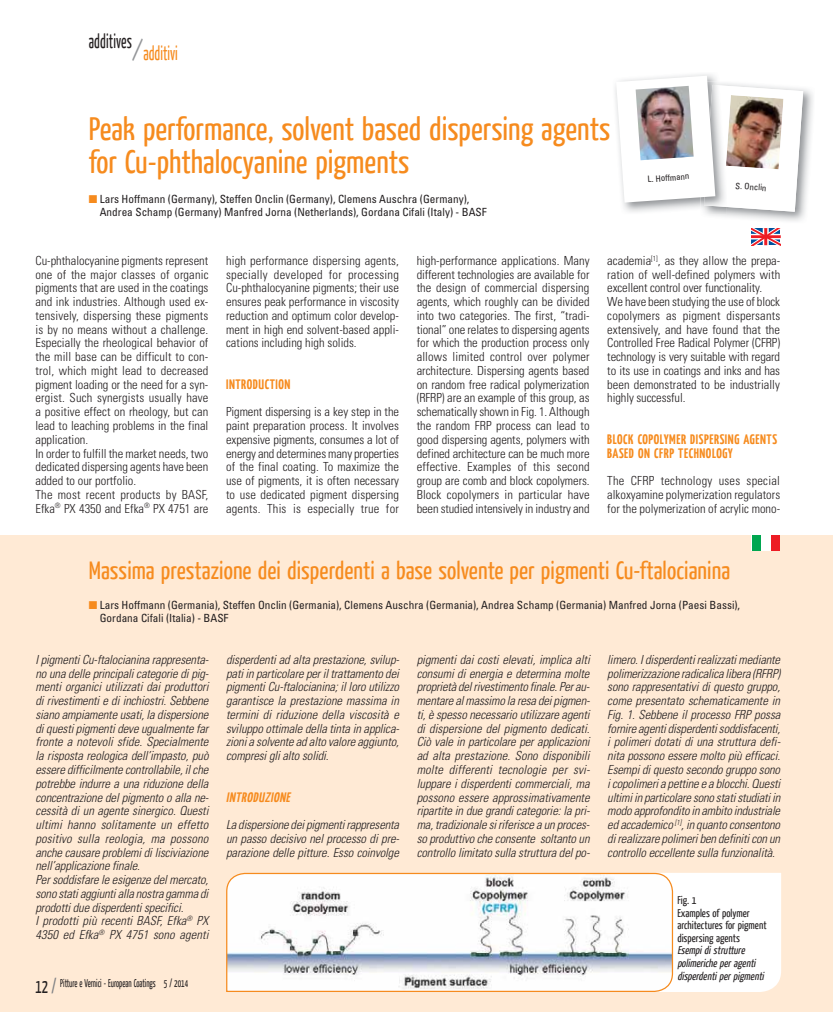
<style>
.page{position:relative;width:833px;height:1012px;background:#fff}
.page>*{position:absolute;margin:0;border:0;box-sizing:border-box;transform-origin:0 0}
.t1{font:32.5px/32.5px "Yanone Kaffeesatz";color:#f68b1e}
.t2{font:25px "Yanone Kaffeesatz";letter-spacing:.005em;color:#f68b1e}
.t3{font:20px "Yanone Kaffeesatz";color:#231f20;scale:.75 1}
.t4{font:700 13.75px/13.8px "Yanone Kaffeesatz";letter-spacing:.04em;color:#f68b1e}
.t5{font:italic 700 13.75px "Yanone Kaffeesatz";color:#f68b1e}
.t6{font:italic 300 condensed 12.5px/13.8px "Univers";letter-spacing:-.01em;color:#231f20;text-align:justify}
.t7{font:300 condensed 12.5px/13.8px "Univers";color:#231f20;text-align:justify}
.t8{font:condensed 11.25px/12.5px "Univers";color:#231f20}
.t9{font:11.25px/12.5px "Yanone Kaffeesatz";color:#231f20}
.t10{font:italic 11.25px/12.5px "Yanone Kaffeesatz";color:#231f20}
.t11{font:11.25px "Yanone Kaffeesatz";color:#231f20;scale:.75 1}
.t12{font:condensed 8.75px "Univers";color:#231f20}
.s1{font-size:30px;color:#939598}
.s2{color:#f68b1e}
.s3{font-size:20px}
.s4{font-size:20px;color:#808285}
</style>
<div class="page">
<div style="left:0;top:535px;width:832px;height:476px;background:#ffead5"></div>
<svg style="left:751px;top:535px;width:28px;height:16px"></svg>
<div style="left:770px;top:535px;width:9px;height:15px;background:#ed1c24"></div>
<div style="left:752px;top:535px;width:9px;height:15px;background:#00a650"></div>
<div style="left:761px;top:535px;width:9px;height:15px;background:#fff"></div>
<div style="left:673px;top:873px;width:108px;height:118px;background:#fff"></div>
<svg style="left:751px;top:228px;width:28px;height:17px"></svg>
<img style="left:708px;top:89px;width:105px;height:132px">
<svg style="left:616px;top:76px;width:187px;height:136px"></svg>
<img style="left:635px;top:86px;width:58px;height:74px">
<svg style="left:226px;top:872px;width:447px;height:120px;background:#e7e6e6"></svg>
<h3 class="t3" style="left:89px;top:34px;width:120px">additives<span class="s1">⁄</span><span class="s2">additivi</span></h3>
<h1 class="t1" style="left:89px;top:115px;width:523px">Peak performance, solvent based dispersing agents for Cu-phthalocyanine pigments</h1>
<p class="t8" style="left:100px;top:194px;width:388px">Lars Hoffmann (Germany), Steffen Onclin (Germany), Clemens Auschra (Germany),<br>Andrea Schamp (Germany) Manfred Jorna (Netherlands), Gordana Cifali (Italy) - BASF</p>
<p class="t12" style="left:647px;top:175px;width:43px;rotate:-4deg">L. Hoffmann</p>
<p class="t12" style="left:735px;top:181px;width:33px;rotate:4deg">S. Onclin</p>
<p class="t7" style="left:36px;top:254px;width:174px;text-align:left">Cu-phthalocyanine pigments represent one of the major classes of organic pigments that are used in the coatings and ink industries. Although used ex&shy;tensively, dispersing these pigments is by no means without a challenge.<br>Especially the rheological behavior of the mill base can be difficult to con&shy;trol, which might lead to decreased pigment loading or the need for a syn&shy;ergist. Such synergists usually have a positive effect on rheology, but can lead to leaching problems in the final application.<br>In order to fulfill the market needs, two dedicated dispersing agents have been added to our portfolio.<br>The most recent products by BASF, Efka<sup>®</sup> PX 4350 and Efka<sup>®</sup> PX 4751 are</p>
<p class="t7" style="left:226px;top:254px;width:174px">high performance dispersing agents, specially developed for processing Cu-phthalocyanine pigments; their use ensures peak performance in viscosity reduction and optimum color develop&shy;ment in high end solvent-based appli&shy;cations including high solids.</p>
<p class="t4" style="left:226px;top:378px;width:66px">INTRODUCTION</p>
<p class="t7" style="left:226px;top:405px;width:174px">Pigment dispersing is a key step in the paint preparation process. It involves expensive pigments, consumes a lot of energy and determines many properties of the final coating. To maximize the use of pigments, it is often necessary to use dedicated pigment dispersing agents. This is especially true for</p>
<p class="t7" style="left:416px;top:254px;width:174px">high-performance applications. Many different technologies are available for the design of commercial dispersing agents, which roughly can be divided into two categories. The first, “tradi&shy;tional” one relates to dispersing agents for which the production process only allows limited control over polymer architecture. Dispersing agents based on random free radical polymerization (RFRP) are an example of this group, as schematically shown in Fig. 1. Although the random FRP process can lead to good dispersing agents, polymers with defined architecture can be much more effective. Examples of this second group are comb and block copolymers.<br>Block copolymers in particular have been studied intensively in industry and</p>
<p class="t7" style="left:607px;top:254px;width:174px;text-align:left">academia<sup>[1]</sup>, as they allow the prepa&shy;ration of well-defined polymers with excellent control over functionality.<br>We have been studying the use of block copolymers as pigment dispersants extensively, and have found that the Controlled Free Radical Polymer (CFRP) technology is very suitable with regard to its use in coatings and inks and has been demonstrated to be industrially highly successful.</p>
<p class="t4" style="left:607px;top:433px;width:171px">BLOCK COPOLYMER DISPERSING AGENTS<br>BASED ON CFRP TECHNOLOGY</p>
<p class="t7" style="left:607px;top:474px;width:174px">The CFRP technology uses special alkoxyamine polymerization regulators for the polymerization of acrylic mono-</p>
<h2 class="t2" style="left:89px;top:560px;width:643px">Massima prestazione dei disperdenti a base solvente per pigmenti Cu-ftalocianina</h2>
<p class="t8" style="left:100px;top:599px;width:641px">Lars Hoffmann (Germania), Steffen Onclin (Germania), Clemens Auschra (Germania), Andrea Schamp (Germania) Manfred Jorna (Paesi Bassi),<br>Gordana Cifali (Italia) - BASF</p>
<p class="t6" style="left:36px;top:653px;width:175px;text-align:left">I pigmenti Cu-ftalocianina rappresenta&shy;no una delle principali categorie di pig&shy;menti organici utilizzati dai produttori di rivestimenti e di inchiostri. Sebbene siano ampiamente usati, la dispersione di questi pigmenti deve ugualmente far fronte a notevoli sfide. Specialmente la risposta reologica dell’impasto, può essere difficilmente controllabile, il che potrebbe indurre a una riduzione della concentrazione del pigmento o alla ne&shy;cessità di un agente sinergico. Questi ultimi hanno solitamente un effetto positivo sulla reologia, ma possono anche causare problemi di lisciviazione nell’applicazione finale.<br>Per soddisfare le esigenze del mercato, sono stati aggiunti alla nostra gamma di prodotti due disperdenti specifici.<br>I prodotti più recenti BASF, Efka<sup>®</sup> PX 4350 ed Efka<sup>®</sup> PX 4751 sono agenti</p>
<p class="t6" style="left:226px;top:653px;width:175px">disperdenti ad alta prestazione, svilup&shy;pati in particolare per il trattamento dei pigmenti Cu-ftalocianina; il loro utilizzo garantisce la prestazione massima in termini di riduzione della viscosità e sviluppo ottimale della tinta in applica&shy;zioni a solvente ad alto valore aggiunto, compresi gli alto solidi.</p>
<p class="t5" style="left:226px;top:791px;width:68px">INTRODUZIONE</p>
<p class="t6" style="left:226px;top:818px;width:175px">La dispersione dei pigmenti rappresenta un passo decisivo nel processo di pre&shy;parazione delle pitture. Esso coinvolge</p>
<p class="t11" style="left:36px;top:978px;width:205px"><span class="s3">12</span> <span class="s4">/</span> Pitture e Vernici - European Coatings 5 / 2014</p>
<p class="t6" style="left:416px;top:653px;width:175px">pigmenti dai costi elevati, implica alti consumi di energia e determina molte proprietà del rivestimento finale. Per au&shy;mentare al massimo la resa dei pigmen&shy;ti, è spesso necessario utilizzare agenti di dispersione del pigmento dedicati.<br>Ciò vale in particolare per applicazioni ad alta prestazione. Sono disponibili molte differenti tecnologie per svi&shy;luppare i disperdenti commerciali, ma possono essere approssimativamente ripartite in due grandi categorie: la pri&shy;ma, tradizionale si riferisce a un proces&shy;so produttivo che consente soltanto un controllo limitato sulla struttura del po-</p>
<p class="t6" style="left:607px;top:653px;width:175px">limero. I disperdenti realizzati mediante polimerizzazione radicalica libera (RFRP) sono rappresentativi di questo gruppo, come presentato schematicamente in Fig. 1. Sebbene il processo FRP possa fornire agenti disperdenti soddisfacenti, i polimeri dotati di una struttura defi&shy;nita possono essere molto più efficaci.<br>Esempi di questo secondo gruppo sono i copolimeri a pettine e a blocchi. Questi ultimi in particolare sono stati studiati in modo approfondito in ambito industriale ed accademico <sup>[1]</sup>, in quanto consentono di realizzare polimeri ben definiti con un controllo eccellente sulla funzionalità.</p>
<p class="t9" style="left:677px;top:895px;width:91px">Fig. 1<br>Examples of polymer architectures for pigment dispersing agents</p>
<p class="t10" style="left:677px;top:945px;width:90px">Esempi di strutture polimeriche per agenti disperdenti per pigmenti</p>
</div>
